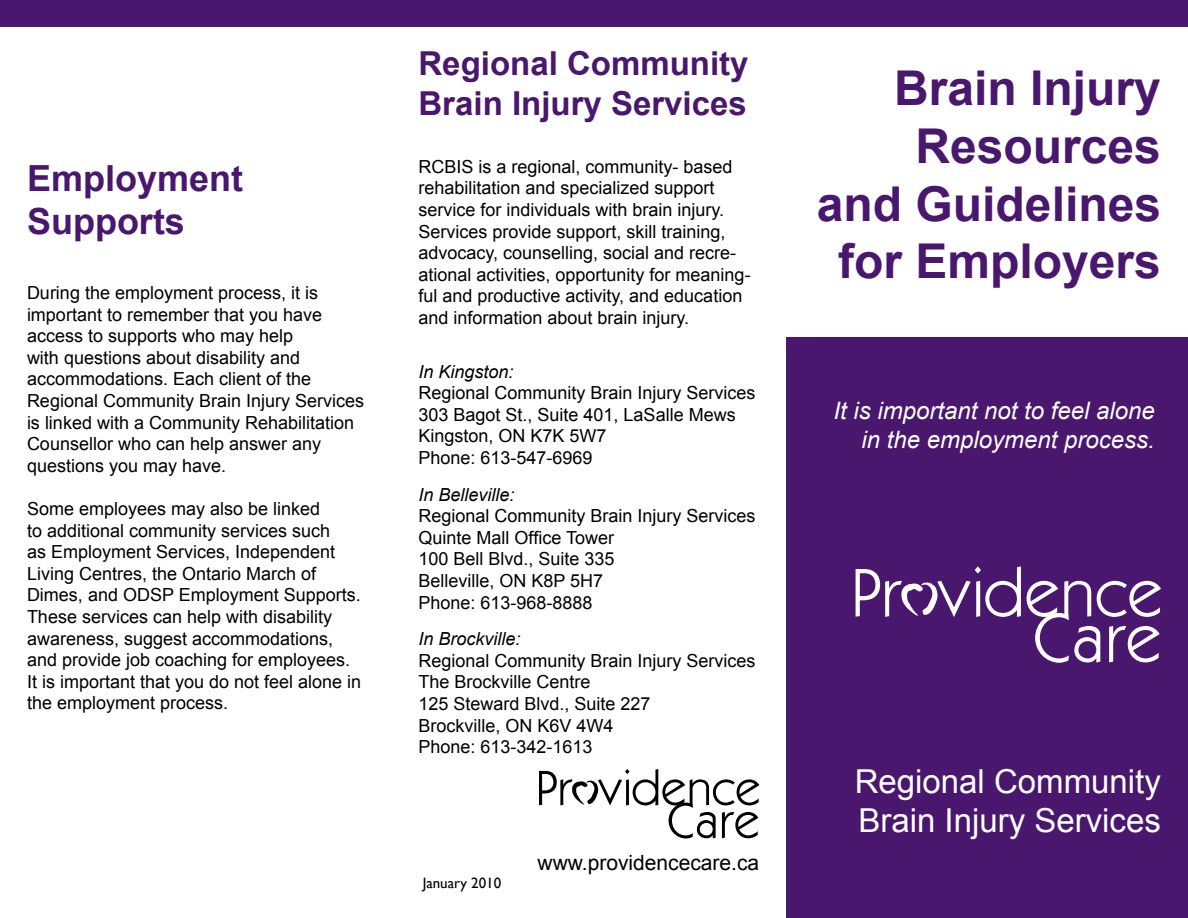
<style>
.page{position:relative;width:1188px;height:918px;background:#fff}
.page>*{position:absolute;margin:0;border:0;box-sizing:border-box;transform-origin:0 0}
.t1{font:700 48px/57.6px "Arial";color:#49176d;text-align:right}
.t2{font:700 36px/43.2px "Arial";color:#49176d}
.t3{font:700 33px/39.6px "Arial";color:#49176d}
.t4{font:33px/39.6px "Arial";color:#fff}
.t5{font:italic 24px/28.8px "Arial";color:#fff;text-align:right}
.t6{font:21px "Arial";color:#000}
.t7{font:18px/21.6px "Arial";color:#000}
.t8{font:italic 18px "Arial";color:#000}
.t9{font:15px "Gill Sans";color:#000}
</style>
<div class="page">
<div style="left:0;top:0;width:1188px;height:27px;background:#49176d"></div>
<div style="left:786px;top:338px;width:402px;height:580px;background:#49176d"></div>
<svg style="left:539px;top:769px;width:220px;height:70px"></svg>
<svg style="left:856px;top:566px;width:165px;height:51px"></svg>
<svg style="left:1027px;top:581px;width:134px;height:82px"></svg>
<h2 class="t2" style="left:27px;top:158px;width:218px">Employment<br>Supports</h2>
<p class="t7" style="left:27px;top:282px;width:339px">During the employment process, it is important to remember that you have access to supports who may help<br>with questions about disability and accommodations. Each client of the Regional Community Brain Injury Services is linked with a Community Rehabilitation Counsellor who can help answer any questions you may have.</p>
<p class="t7" style="left:27px;top:498px;width:336px">Some employees may also be linked<br>to additional community services such<br>as Employment Services, Independent Living Centres, the Ontario March of Dimes, and ODSP Employment Supports.<br>These services can help with disability awareness, suggest accommodations, and provide job coaching for employees.<br>It is important that you do not feel alone in the employment process.</p>
<h3 class="t3" style="left:418px;top:45px;width:332px">Regional Community<br>Brain Injury Services</h3>
<p class="t7" style="left:418px;top:156px;width:334px">RCBIS is a regional, community- based rehabilitation and specialized support service for individuals with brain injury.<br>Services provide support, skill training, advocacy, counselling, social and recre&shy;ational activities, opportunity for meaning&shy;ful and productive activity, and education and information about brain injury.</p>
<p class="t8" style="left:418px;top:360px;width:97px">In Kingston:</p>
<p class="t7" style="left:418px;top:382px;width:339px">Regional Community Brain Injury Services<br>303 Bagot St., Suite 401, LaSalle Mews<br>Kingston, ON K7K 5W7<br>Phone: 613-547-6969</p>
<p class="t8" style="left:418px;top:483px;width:98px">In Belleville:</p>
<p class="t7" style="left:418px;top:505px;width:339px">Regional Community Brain Injury Services<br>Quinte Mall Office Tower<br>100 Bell Blvd., Suite 335<br>Belleville, ON K8P 5H7<br>Phone: 613-968-8888</p>
<p class="t8" style="left:418px;top:627px;width:104px">In Brockville:</p>
<p class="t7" style="left:418px;top:650px;width:339px">Regional Community Brain Injury Services<br>The Brockville Centre<br>125 Steward Blvd., Suite 227<br>Brockville, ON K6V 4W4<br>Phone: 613-342-1613</p>
<p class="t9" style="left:423px;top:874px;width:80px">January 2010</p>
<p class="t6" style="left:538px;top:849px;width:223px">www.providencecare.ca</p>
<h1 class="t1" style="left:817px;top:61px;width:346px">Brain Injury<br>Resources<br>and Guidelines for Employers</h1>
<h3 class="t5" style="left:833px;top:397px;width:323px">It is important not to feel alone in the employment process.</h3>
<h3 class="t4" style="left:855px;top:762px;width:308px">Regional Community<br>Brain Injury Services</h3>
</div>
